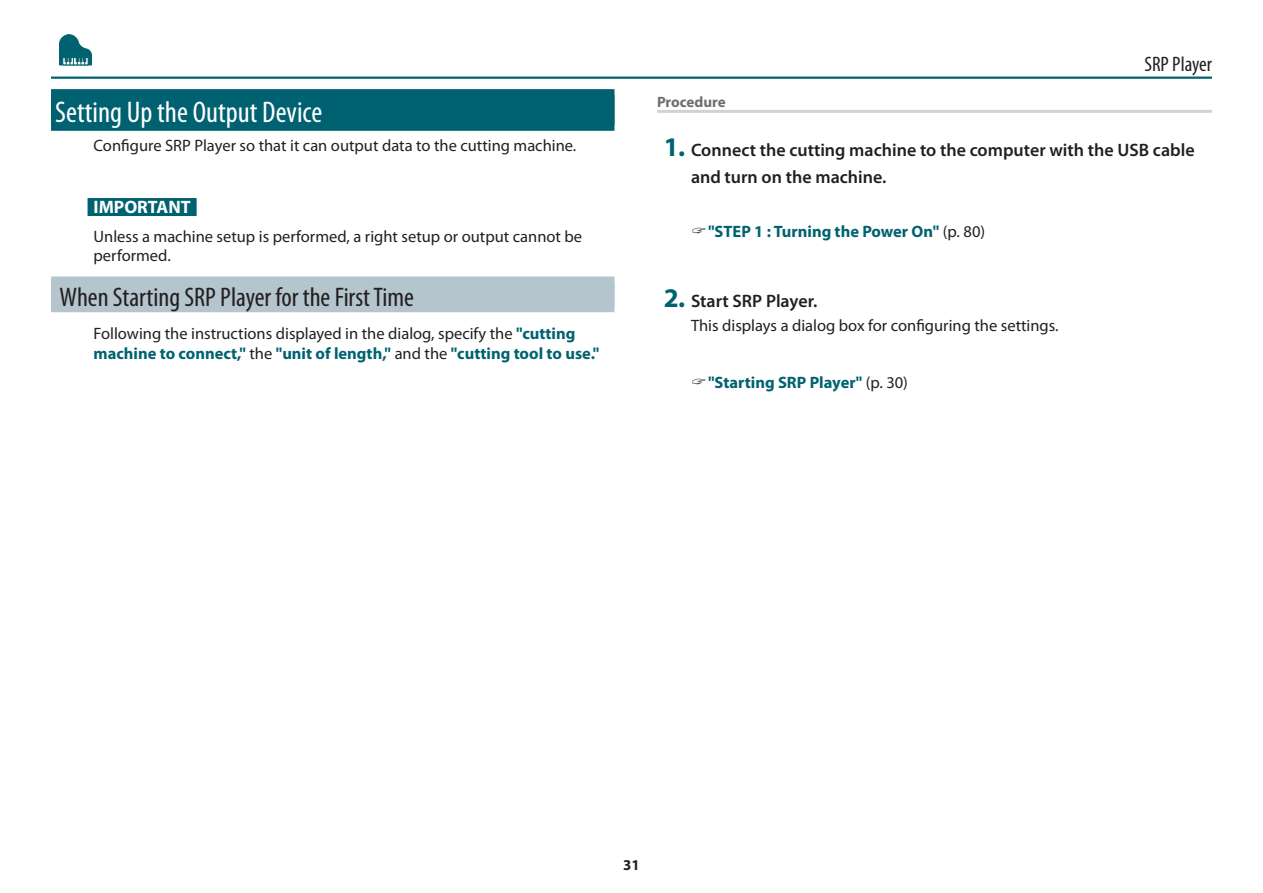
<style>
.page{position:relative;width:1263px;height:893px;background:#fff}
.page>*{position:absolute;margin:0;border:0;box-sizing:border-box;transform-origin:0 0}
.t1{font:condensed 30px "Myriad Pro";color:#fff}
.t2{font:condensed 27px "Myriad Pro";color:#231f20}
.t3{font:condensed 21px "Myriad Pro";color:#231f20}
.t4{font:600 18px/27px "Myriad Pro";color:#231f20}
.t5{font:700 18px "Myriad Pro";color:#fff}
.t6{font:16.5px/19.8px "Myriad Pro";color:#231f20}
.t7{font:700 16.5px "Myriad Pro";color:#006270}
.t8{font:700 15px "Myriad Pro";letter-spacing:-.005em;color:#6c6d70}
.t9{font:700 15px "Myriad Pro";color:#231f20}
.s1{font-weight:700;color:#006270}
.s2{font-weight:700;font-size:27px;color:#006270}
.s3{font-weight:400;color:#231f20}
</style>
<div class="page">
<hr style="left:51px;top:77px;width:1161px;height:2px;background:#006270">
<svg style="left:59px;top:34px;width:33px;height:31px"></svg>
<div style="left:51px;top:95px;width:563px;height:36px;background:#006270"></div>
<div style="left:51px;top:89px;width:563px;height:36px;background:#006270"></div>
<div style="left:88px;top:198px;width:109px;height:18px;background:#006270"></div>
<div style="left:51px;top:282px;width:563px;height:30px;background:#b4c5cd"></div>
<div style="left:51px;top:276px;width:563px;height:30px;background:#b4c5cd"></div>
<hr style="left:657px;top:110px;width:555px;height:3px;background:#d1d2d4">
<h1 class="t1" style="left:55px;top:94px;width:269px">Setting Up the Output Device</h1>
<p class="t6" style="left:94px;top:135px;width:483px">Configure SRP Player so that it can output data to the cutting machine.</p>
<p class="t5" style="left:94px;top:195px;width:99px">IMPORTANT</p>
<p class="t6" style="left:94px;top:226px;width:490px">Unless a machine setup is performed, a right setup or output cannot be performed.</p>
<h2 class="t2" style="left:60px;top:281px;width:356px">When Starting SRP Player for the First Time</h2>
<p class="t6" style="left:94px;top:323px;width:507px">Following the instructions displayed in the dialog, specify the <span class="s1">"cutting machine to connect,"</span> the <span class="s1">"unit of length,"</span> and the <span class="s1">"cutting tool to use."</span></p>
<p class="t3" style="left:1144px;top:51px;width:69px">SRP Player</p>
<p class="t8" style="left:657px;top:92px;width:70px">Procedure</p>
<p class="t4" style="left:691px;top:136px;width:505px;text-indent:-27px"><span class="s2">1.</span> Connect the cutting machine to the computer with the USB cable and turn on the machine.</p>
<p class="t7" style="left:708px;top:221px;width:279px">"STEP 1 : Turning the Power On" <span class="s3">(p. 80)</span></p>
<p class="t4" style="left:664px;top:287px;width:155px"><span class="s2">2.</span> Start SRP Player.</p>
<p class="t6" style="left:691px;top:316px;width:368px">This displays a dialog box for configuring the settings.</p>
<p class="t7" style="left:708px;top:372px;width:201px">"Starting SRP Player" <span class="s3">(p. 30)</span></p>
<p class="t9" style="left:623px;top:855px;width:18px">31</p>
</div>
